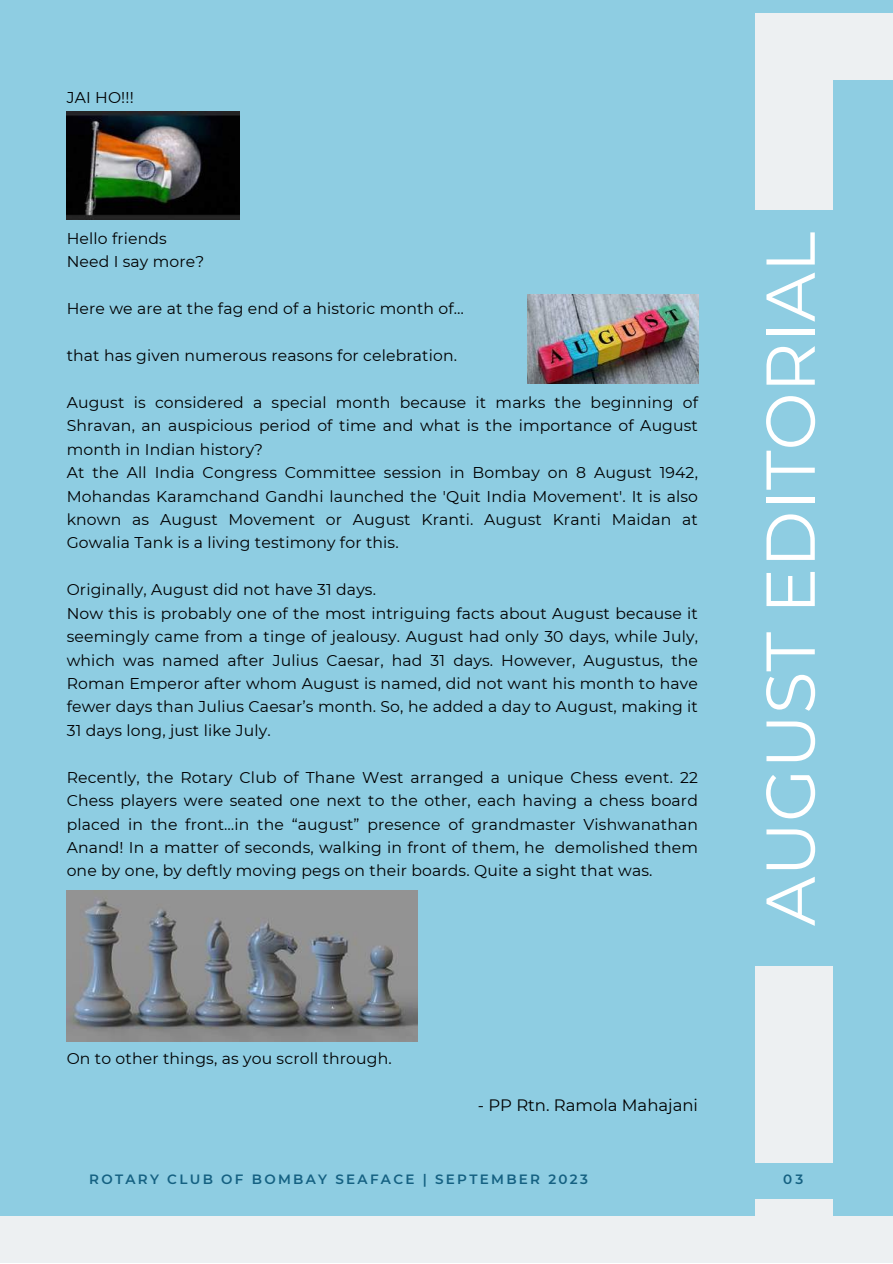
<style>
.page{position:relative;width:893px;height:1264px;background:#fff}
.page>*{position:absolute;margin:0;border:0;box-sizing:border-box;transform-origin:0 0}
.t1{font:69px "Montserrat";color:#fff}
.t2{font:16.5px "Montserrat";color:#000}
.t3{font:15.6px/23.4px "Montserrat";letter-spacing:.01em;color:#000001}
.t4{font:600 13.5px "Montserrat";letter-spacing:.17em;color:#156182}
</style>
<div class="page">
<div style="left:0;top:0;width:892px;height:1262px;background:#8ecde2"></div>
<div style="left:0;top:1216px;width:892px;height:46px;background:#edf0f2"></div>
<img style="left:67px;top:112px;width:173px;height:108px">
<img style="left:527px;top:294px;width:171px;height:89px">
<img style="left:67px;top:890px;width:350px;height:151px">
<div style="left:755px;top:13px;width:137px;height:67px;background:#edf0f2"></div>
<div style="left:755px;top:966px;width:77px;height:196px;background:#edf0f2"></div>
<div style="left:755px;top:1198px;width:77px;height:64px;background:#edf0f2"></div>
<div style="left:755px;top:13px;width:77px;height:197px;background:#edf0f2"></div>
<p class="t3" style="left:67px;top:86px;width:69px">JAI HO!!!</p>
<p class="t3" style="left:67px;top:226px;width:139px">Hello friends<br>Need I say more?</p>
<p class="t3" style="left:67px;top:297px;width:399px">Here we are at the fag end of a historic month of…</p>
<p class="t3" style="left:67px;top:344px;width:392px">that has given numerous reasons for celebration.</p>
<p class="t3" style="left:67px;top:390px;width:632px">August is considered a special month because it marks the beginning of Shravan, an auspicious period of time and what is the importance of August month in Indian history?<br>At the All India Congress Committee session in Bombay on 8 August 1942, Mohandas Karamchand Gandhi launched the 'Quit India Movement'. It is also known as August Movement or August Kranti. August Kranti Maidan at Gowalia Tank is a living testimony for this.</p>
<p class="t3" style="left:67px;top:578px;width:632px">Originally, August did not have 31 days.<br>Now this is probably one of the most intriguing facts about August because it seemingly came from a tinge of jealousy. August had only 30 days, while July, which was named after Julius Caesar, had 31 days. However, Augustus, the Roman Emperor after whom August is named, did not want his month to have fewer days than Julius Caesar’s month. So, he added a day to August, making it 31 days long, just like July.</p>
<p class="t3" style="left:67px;top:765px;width:632px;text-align:justify">Recently, the Rotary Club of Thane West arranged a unique Chess event. 22<br>Chess players were seated one next to the other, each having a chess board placed in the front…in the “august” presence of grandmaster Vishwanathan Anand! In a matter of seconds, walking in front of them, he demolished them one by one, by deftly moving pegs on their boards. Quite a sight that was.</p>
<p class="t3" style="left:67px;top:1046px;width:326px">On to other things, as you scroll through.</p>
<p class="t2" style="left:477px;top:1095px;width:222px">- PP Rtn. Ramola Mahajani</p>
<p class="t4" style="left:89px;top:1171px;width:500px">ROTARY CLUB OF BOMBAY SEAFACE | SEPTEMBER 2023</p>
<h1 class="t1" style="left:747px;top:926px;width:695px;rotate:-90deg">AUGUST EDITORIAL</h1>
<p class="t4" style="left:783px;top:1171px;width:22px">03</p>
</div>
